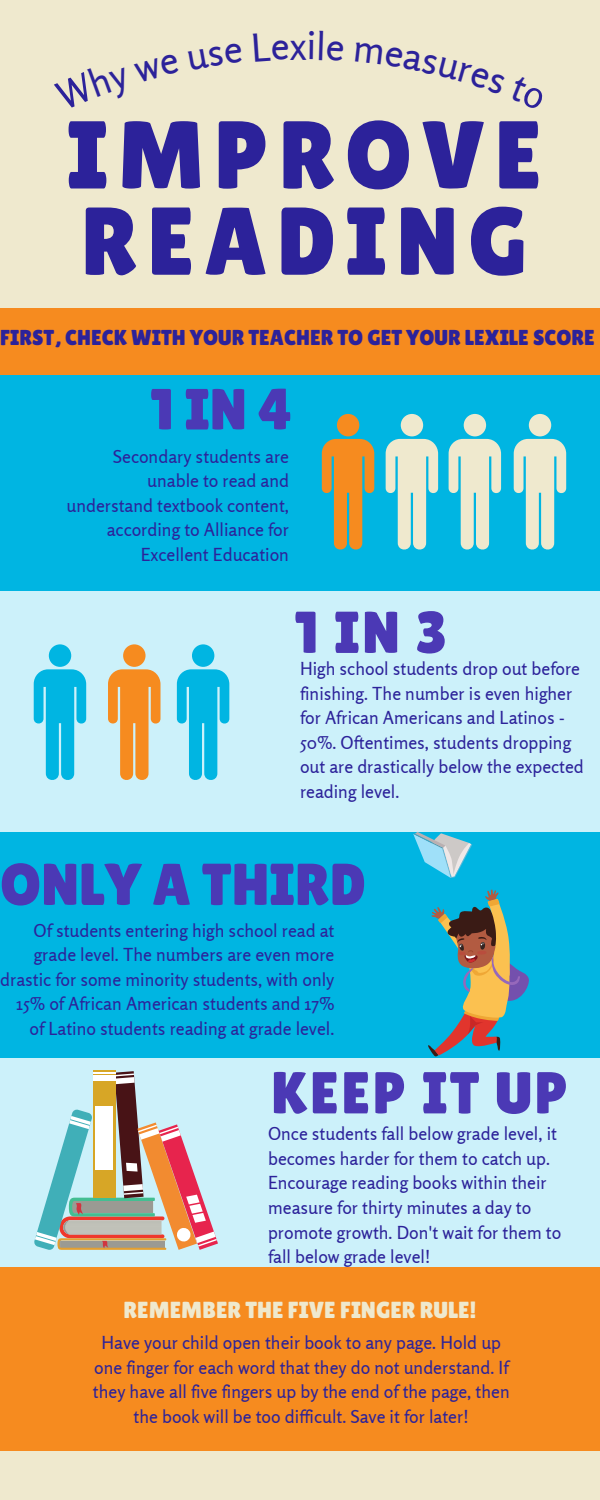
<style>
.page{position:relative;width:600px;height:1500px;background:#efe9ce}
.page>*{position:absolute;margin:0;border:0;box-sizing:border-box;transform-origin:0 0}
.t1{font:96.1px/86.2px "Lilita One";letter-spacing:.1em;color:#2c229a}
.t2{font:59px "Lilita One";letter-spacing:.04em;color:#4b39b5}
.t3{font:59px "Lilita One";color:#4b39b5}
.t4{font:58px "Lilita One";color:#4b39b5}
.t5{font:38.3px "Rosario";color:#2c229a}
.t6{font:23.2px "Lilita One";color:#efe9ce}
.t7{font:21.6px "Lilita One";color:#2c229a}
.t8{font:17.9px/24.5px "Rosario";color:#2c229a}
</style>
<div class="page">
<div style="left:0;top:308px;width:600px;height:1143px;background:#f68b1f"></div>
<div style="left:0;top:582px;width:600px;height:685px;background:#ccf1fa"></div>
<div style="left:0;top:375px;width:600px;height:216px;background:#00b5e2"></div>
<div style="left:0;top:832px;width:600px;height:226px;background:#00b5e2"></div>
<div style="left:337px;top:414px;width:22px;height:22px;background:#f68b1f;border-radius:50%"></div>
<svg style="left:322px;top:439px;width:52px;height:111px"></svg>
<div style="left:401px;top:414px;width:22px;height:22px;background:#efe9ce;border-radius:50%"></div>
<svg style="left:386px;top:439px;width:52px;height:111px"></svg>
<div style="left:464px;top:414px;width:22px;height:22px;background:#efe9ce;border-radius:50%"></div>
<svg style="left:449px;top:439px;width:52px;height:111px"></svg>
<div style="left:529px;top:414px;width:22px;height:22px;background:#efe9ce;border-radius:50%"></div>
<svg style="left:514px;top:439px;width:52px;height:111px"></svg>
<div style="left:192px;top:644px;width:22px;height:23px;background:#00b5e2;border-radius:50%"></div>
<svg style="left:177px;top:669px;width:52px;height:111px"></svg>
<div style="left:123px;top:644px;width:23px;height:23px;background:#f68b1f;border-radius:50%"></div>
<svg style="left:108px;top:669px;width:53px;height:111px"></svg>
<div style="left:49px;top:644px;width:22px;height:23px;background:#00b5e2;border-radius:50%"></div>
<svg style="left:34px;top:669px;width:52px;height:111px"></svg>
<svg style="left:428px;top:889px;width:101px;height:168px"></svg>
<svg style="left:413px;top:832px;width:59px;height:46px"></svg>
<svg style="left:34px;top:1071px;width:184px;height:179px"></svg>
<p class="t5" style="left:290px;top:22px;width:19px">x</p>
<p class="t1" style="left:67px;top:112px;width:477px">IMPROVE<br>READING</p>
<p class="t7" style="left:0;top:325px;width:596px">FIRST, CHECK WITH YOUR TEACHER TO GET YOUR LEXILE SCORE</p>
<p class="t4" style="left:150px;top:376px;width:144px">1IN4</p>
<p class="t8" style="left:66px;top:444px;width:224px;text-align:right">Secondary students are unable to read and understand textbook content, according to Alliance for<br>Excellent Education</p>
<p class="t2" style="left:295px;top:598px;width:154px">1IN3</p>
<p class="t8" style="left:300px;top:656px;width:285px">High school students drop out before finishing. The number is even higher for African Americans and Latinos - 50%. Oftentimes, students dropping out are drastically below the expected reading level.</p>
<p class="t3" style="left:0;top:850px;width:367px">ONLY A THIRD</p>
<p class="t8" style="left:0;top:918px;width:336px;text-align:right">Of students entering high school read at grade level. The numbers are even more drastic for some minority students, with only 15% of African American students and 17% of Latino students reading at grade level.</p>
<p class="t2" style="left:271px;top:1059px;width:299px">KEEP IT UP</p>
<p class="t8" style="left:268px;top:1121px;width:295px">Once students fall below grade level, it becomes harder for them to catch up.<br>Encourage reading books within their measure for thirty minutes a day to promote growth. Don't wait for them to fall below grade level!</p>
<p class="t6" style="left:124px;top:1297px;width:354px">REMEMBER THE FIVE FINGER RULE!</p>
<p class="t8" style="left:93px;top:1330px;width:418px;text-align:center">Have your child open their book to any page. Hold up one finger for each word that they do not understand. If they have all five fingers up by the end of the page, then the book will be too difficult. Save it for later!</p>
</div>
